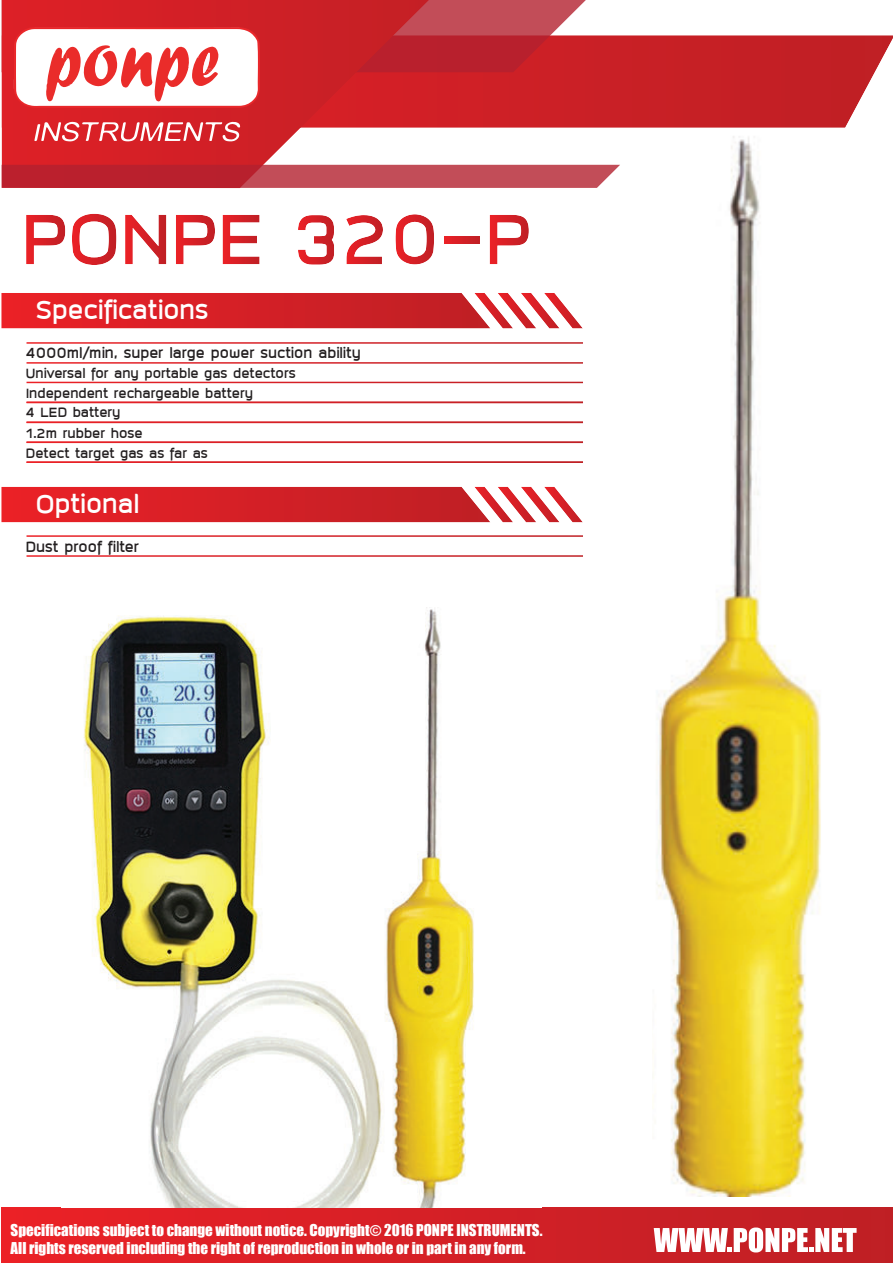
<style>
.page{position:relative;width:893px;height:1263px;background:#fff}
.page>*{position:absolute;margin:0;border:0;box-sizing:border-box;transform-origin:0 0}
.t1{font:700 31.5px "Superspace";color:#fff}
.t2{font:700 18px "Superspace";color:#231f20}
.t3{font:700 16.5px/20.2px "Superspace";color:#231f20}
.t4{font:15px/18px "Impact";color:#fff}
</style>
<div class="page">
<img style="left:656px;top:136px;width:165px;height:1061px">
<svg style="left:429px;top:35px;width:464px;height:93px;background:#cb2f35"></svg>
<svg style="left:429px;top:0;width:268px;height:72px"></svg>
<svg style="left:2px;top:0;width:427px;height:165px;background:#d53a40"></svg>
<svg style="left:2px;top:165px;width:618px;height:23px;background:#bf3e49"></svg>
<svg style="left:34px;top:122px;width:206px;height:19px"></svg>
<svg style="left:14px;top:27px;width:246px;height:81px"></svg>
<div style="left:2px;top:1207px;width:891px;height:56px;background:linear-gradient(to right,#eb2127,#be1f25)"></div>
<svg style="left:654px;top:1227px;width:203px;height:25px"></svg>
<svg style="left:26px;top:215px;width:39px;height:49px"></svg>
<svg style="left:72px;top:214px;width:44px;height:51px"></svg>
<svg style="left:125px;top:215px;width:41px;height:49px"></svg>
<svg style="left:176px;top:215px;width:39px;height:49px"></svg>
<svg style="left:223px;top:215px;width:37px;height:49px"></svg>
<svg style="left:298px;top:215px;width:36px;height:50px"></svg>
<svg style="left:346px;top:215px;width:37px;height:49px"></svg>
<svg style="left:395px;top:214px;width:39px;height:50px"></svg>
<svg style="left:444px;top:236px;width:36px;height:8px"></svg>
<svg style="left:490px;top:215px;width:39px;height:49px"></svg>
<svg style="left:1px;top:293px;width:582px;height:35px;background:#da393f"></svg>
<svg style="left:1px;top:487px;width:582px;height:35px;background:#da393f"></svg>
<img style="left:83px;top:607px;width:391px;height:600px">
<h1 class="t1" style="left:32px;top:288px;width:111px">Function</h1>
<h1 class="t1" style="left:36px;top:299px;width:174px">Specifications</h1>
<p class="t2" style="left:26px;top:346px;width:337px">4000ml/min, super large power suction ability</p>
<p class="t3" style="left:26px;top:364px;width:271px">Universal for any portable gas detectors<br>Independent rechargeable battery<br>4 LED battery<br>1.2m rubber hose</p>
<p class="t3" style="left:26px;top:444px;width:184px">Detect target gas as far as</p>
<h1 class="t1" style="left:36px;top:493px;width:105px">Optional</h1>
<p class="t2" style="left:26px;top:540px;width:115px">Dust proof filter</p>
<p class="t4" style="left:11px;top:1222px;width:533px">Specifications subject to change without notice. Copyright© 2016 PONPE INSTRUMENTS.<br>All rights reserved including the right of reproduction in whole or in part in any form.</p>
</div>
